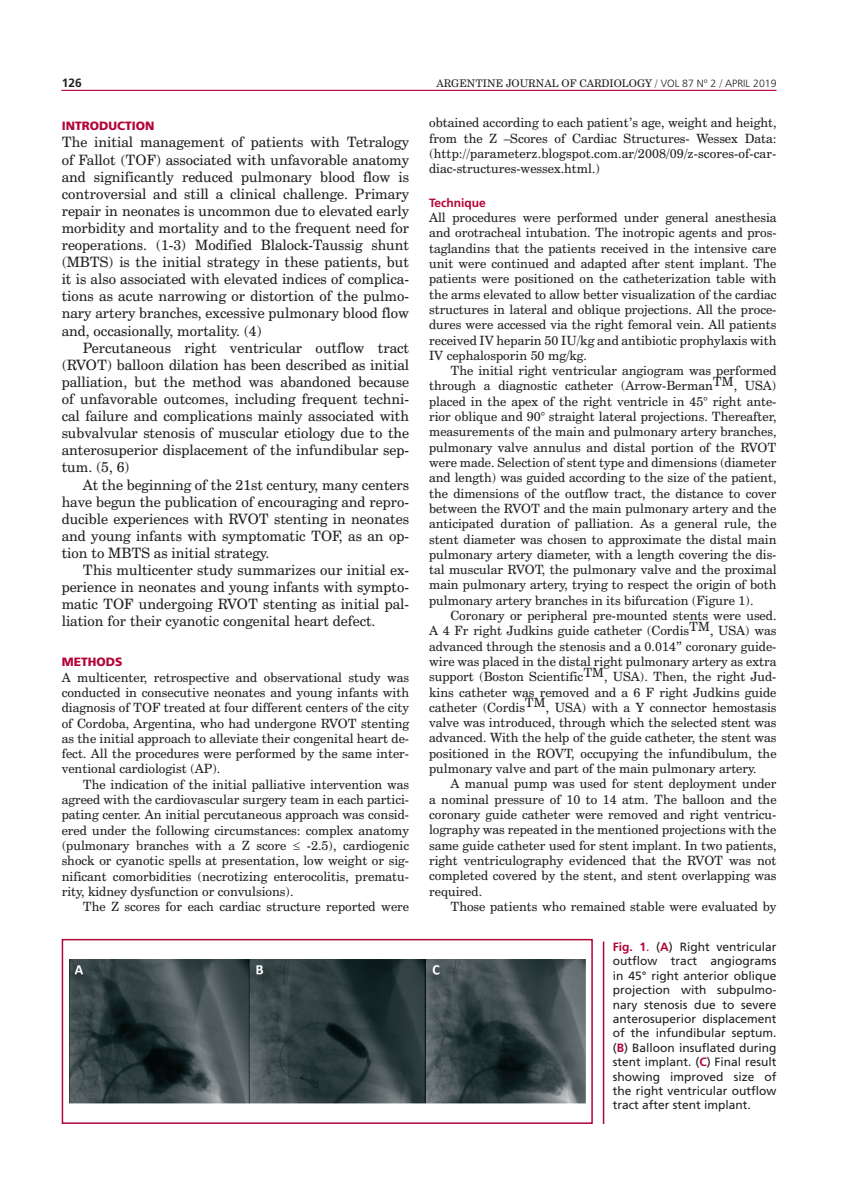
<style>
.page{position:relative;width:851px;height:1191px;background:#fff}
.page>*{position:absolute;margin:0;border:0;box-sizing:border-box;transform-origin:0 0}
.t1{font:14.25px/17.1px "Century Schoolbook BT";color:#231f20;text-align:justify}
.t2{font:12.75px/15.3px "Century Schoolbook BT";color:#231f20;text-align:justify}
.t3{font:12px/14.4px "Frutiger";color:#231f20;text-align:justify}
.t4{font:12px "Frutiger Black B";color:#b30437}
.t5{font:700 12px "Frutiger LT Std";color:#b30437}
.t6{font:700 12px "Frutiger LT Std";color:#231f20}
.t7{font:10.5px "Century Schoolbook BT";color:#231f20}
.s1{font-family:"Frutiger LT Std";font-weight:300}
.s2{font-family:"Frutiger LT Std";font-weight:700;color:#b30437}
.s3{color:#b30437}
</style>
<div class="page">
<hr style="left:61px;top:90px;width:715px;height:1px;background:#b30437">
<img style="left:69px;top:959px;width:516px;height:144px">
<div style="left:62px;top:939px;width:530px;height:185px;border:2px solid #b30437"></div>
<hr style="left:602px;top:941px;width:2px;height:183px;background:#b30437">
<p class="t6" style="left:62px;top:75px;width:22px">126</p>
<p class="t7" style="left:436px;top:77px;width:341px">ARGENTINE JOURNAL OF CARDIOLOGY / <span class="s1">VOL 87 Nº 2</span> / <span class="s1">APRI L 2019</span></p>
<p class="t4" style="left:62px;top:119px;width:94px">INTRODUCTION</p>
<p class="t1" style="left:62px;top:134px;width:349px">The initial management of patients with Tetralogy of Fallot (TOF) associated with unfavorable anatomy and significantly reduced pulmonary blood flow is controversial and still a clinical challenge. Primary repair in neonates is uncommon due to elevated early morbidity and mortality and to the frequent need for reoperations. (1-3) Modified Blalock-Taussig shunt (MBTS) is the initial strategy in these patients, but it is also associated with elevated indices of complica&shy;tions as acute narrowing or distortion of the pulmo&shy;nary artery branches, excessive pulmonary blood flow and, occasionally, mortality. (4)</p>
<p class="t1" style="left:62px;top:339px;width:349px;text-indent:21px">Percutaneous right ventricular outflow tract (RVOT) balloon dilation has been described as initial palliation, but the method was abandoned because of unfavorable outcomes, including frequent techni&shy;cal failure and complications mainly associated with subvalvular stenosis of muscular etiology due to the anterosuperior displacement of the infundibular sep&shy;tum. (5, 6)</p>
<p class="t1" style="left:62px;top:476px;width:349px;text-indent:21px">At the beginning of the 21st century, many centers have begun the publication of encouraging and repro&shy;ducible experiences with RVOT stenting in neonates and young infants with symptomatic TOF, as an op&shy;tion to MBTS as initial strategy.</p>
<p class="t1" style="left:62px;top:561px;width:349px;text-indent:21px">This multicenter study summarizes our initial ex&shy;perience in neonates and young infants with sympto&shy;matic TOF undergoing RVOT stenting as initial pal&shy;liation for their cyanotic congenital heart defect.</p>
<p class="t4" style="left:62px;top:655px;width:62px">METHODS</p>
<p class="t2" style="left:62px;top:669px;width:349px">A multicenter, retrospective and observational study was conducted in consecutive neonates and young infants with diagnosis of TOF treated at four different centers of the city of Cordoba, Argentina, who had undergone RVOT stenting as the initial approach to alleviate their congenital heart de&shy;fect. All the procedures were performed by the same inter&shy;ventional cardiologist (AP).</p>
<p class="t2" style="left:62px;top:776px;width:349px;text-indent:21px">The indication of the initial palliative intervention was agreed with the cardiovascular surgery team in each partici&shy;pating center. An initial percutaneous approach was consid&shy;ered under the following circumstances: complex anatomy (pulmonary branches with a Z score ≤ -2.5), cardiogenic shock or cyanotic spells at presentation, low weight or sig&shy;nificant comorbidities (necrotizing enterocolitis, prematu&shy;rity, kidney dysfunction or convulsions).</p>
<p class="t2" style="left:83px;top:899px;width:327px">The Z scores for each cardiac structure reported were</p>
<p class="t2" style="left:429px;top:115px;width:349px">obtained according to each patient’s age, weight and height, from the Z –Scores of Cardiac Structures- Wessex Data: (http://parameterz.blogspot.com.ar/2008/09/z-scores-of-car&shy;diac-structures-wessex.html.)</p>
<p class="t5" style="left:429px;top:195px;width:58px">Technique</p>
<p class="t2" style="left:429px;top:210px;width:349px">All procedures were performed under general anesthesia and orotracheal intubation. The inotropic agents and pros&shy;taglandins that the patients received in the intensive care unit were continued and adapted after stent implant. The patients were positioned on the catheterization table with the arms elevated to allow better visualization of the cardiac structures in lateral and oblique projections. All the proce&shy;dures were accessed via the right femoral vein. All patients received IV heparin 50 IU/kg and antibiotic prophylaxis with IV cephalosporin 50 mg/kg.</p>
<p class="t2" style="left:429px;top:363px;width:349px;text-indent:21px">The initial right ventricular angiogram was performed through a diagnostic catheter (Arrow-BermanTM, USA) placed in the apex of the right ventricle in 45° right ante&shy;rior oblique and 90° straight lateral projections. Thereafter, measurements of the main and pulmonary artery branches, pulmonary valve annulus and distal portion of the RVOT were made. Selection of stent type and dimensions (diameter and length) was guided according to the size of the patient, the dimensions of the outflow tract, the distance to cover between the RVOT and the main pulmonary artery and the anticipated duration of palliation. As a general rule, the stent diameter was chosen to approximate the distal main pulmonary artery diameter, with a length covering the dis&shy;tal muscular RVOT, the pulmonary valve and the proximal main pulmonary artery, trying to respect the origin of both pulmonary artery branches in its bifurcation (Figure 1).</p>
<p class="t2" style="left:429px;top:607px;width:349px;text-indent:21px">Coronary or peripheral pre-mounted stents were used.<br>A 4 Fr right Judkins guide catheter (CordisTM, USA) was advanced through the stenosis and a 0.014” coronary guide&shy;wire was placed in the distal right pulmonary artery as extra support (Boston ScientificTM, USA). Then, the right Jud&shy;kins catheter was removed and a 6 F right Judkins guide catheter (CordisTM, USA) with a Y connector hemostasis valve was introduced, through which the selected stent was advanced. With the help of the guide catheter, the stent was positioned in the ROVT, occupying the infundibulum, the pulmonary valve and part of the main pulmonary artery.</p>
<p class="t2" style="left:429px;top:776px;width:349px;text-indent:21px">A manual pump was used for stent deployment under a nominal pressure of 10 to 14 atm. The balloon and the coronary guide catheter were removed and right ventricu&shy;lography was repeated in the mentioned projections with the same guide catheter used for stent implant. In two patients, right ventriculography evidenced that the RVOT was not completed covered by the stent, and stent overlapping was required.</p>
<p class="t2" style="left:450px;top:898px;width:327px">Those patients who remained stable were evaluated by</p>
<p class="t3" style="left:612px;top:939px;width:165px"><span class="s2">Fig. 1</span><span class="s3">.</span> (<span class="s2">A</span>) Right ventricular outflow tract angiograms in 45° right anterior oblique projection with subpulmo&shy;nary stenosis due to severe anterosuperior displacement of the infundibular septum. (<span class="s2">B</span>) Balloon insuflated during stent implant. (<span class="s2">C</span>) Final result showing improved size of the right ventricular outflow tract after stent implant.</p>
</div>
